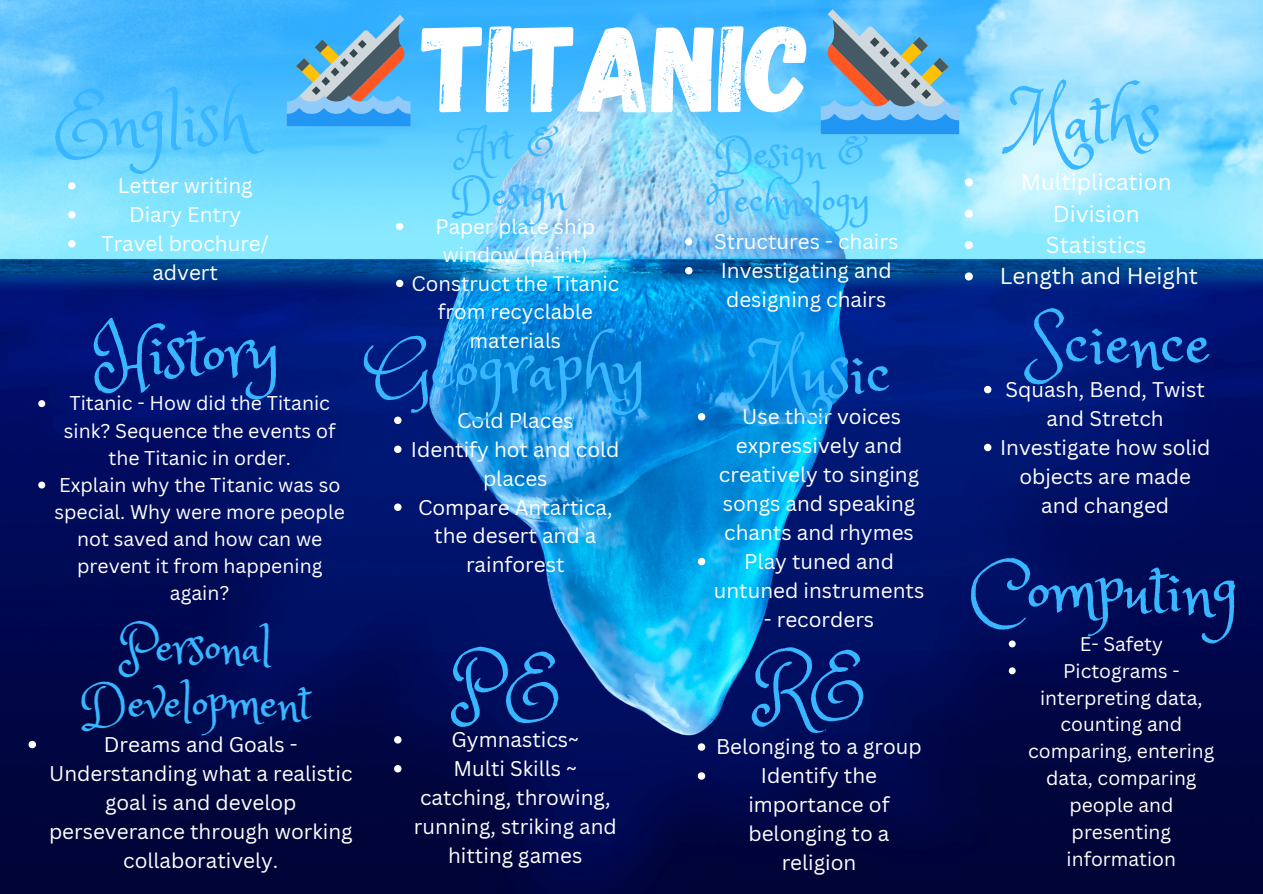
<style>
.page{position:relative;width:1263px;height:894px;background:#fff}
.page>*{position:absolute;margin:0;border:0;box-sizing:border-box;transform-origin:0 0}
.t1{font:122.7px "Gagalin";color:#fff}
.t2{font:69.9px "Princess Sofia";color:#38b6ff}
.t3{font:49.2px/56.2px "Princess Sofia";color:#38b6ff;text-align:center}
.t4{font:43.05px/49.1px "Princess Sofia";color:#38b6ff}
.t5{font:41.1px/47px "Princess Sofia";color:#38b6ff}
.t6{font:22.5px "Canva Sans";color:#fff}
.t7{font:20.7px/29px "Canva Sans";color:#fff;text-align:center}
.t8{font:20.4px/28.5px "Canva Sans";color:#fff;text-align:center}
.t9{font:19.35px/27.2px "Canva Sans";color:#fff;text-align:center}
.t10{font:19.2px/26.8px "Canva Sans";color:#fff;text-align:center}
</style>
<div class="page">
<img style="left:0;top:0;width:1263px;height:893px">
<svg style="left:821px;top:9px;width:138px;height:125px;background:#6ca9d0"></svg>
<svg style="left:287px;top:15px;width:123px;height:111px;background:#64a4cf"></svg>
<svg style="left:68px;top:182px;width:8px;height:7px"></svg>
<svg style="left:68px;top:211px;width:8px;height:7px"></svg>
<svg style="left:68px;top:240px;width:8px;height:7px"></svg>
<svg style="left:38px;top:400px;width:7px;height:7px"></svg>
<svg style="left:38px;top:481px;width:7px;height:7px"></svg>
<svg style="left:29px;top:740px;width:7px;height:8px"></svg>
<svg style="left:394px;top:416px;width:7px;height:8px"></svg>
<svg style="left:394px;top:445px;width:7px;height:8px"></svg>
<svg style="left:394px;top:503px;width:7px;height:8px"></svg>
<svg style="left:394px;top:735px;width:7px;height:8px"></svg>
<svg style="left:394px;top:764px;width:7px;height:8px"></svg>
<svg style="left:965px;top:178px;width:8px;height:8px"></svg>
<svg style="left:965px;top:209px;width:8px;height:9px"></svg>
<svg style="left:965px;top:241px;width:8px;height:8px"></svg>
<svg style="left:965px;top:272px;width:8px;height:8px"></svg>
<svg style="left:698px;top:413px;width:7px;height:7px"></svg>
<svg style="left:698px;top:557px;width:7px;height:8px"></svg>
<svg style="left:984px;top:386px;width:7px;height:7px"></svg>
<svg style="left:984px;top:443px;width:7px;height:8px"></svg>
<svg style="left:685px;top:238px;width:7px;height:7px"></svg>
<svg style="left:685px;top:267px;width:7px;height:7px"></svg>
<svg style="left:396px;top:223px;width:7px;height:7px"></svg>
<svg style="left:396px;top:280px;width:7px;height:7px"></svg>
<svg style="left:1009px;top:640px;width:7px;height:7px"></svg>
<svg style="left:1009px;top:667px;width:7px;height:7px"></svg>
<svg style="left:698px;top:743px;width:7px;height:7px"></svg>
<svg style="left:698px;top:772px;width:7px;height:7px"></svg>
<p class="t2" style="left:54px;top:76px;width:200px">English</p>
<p class="t7" style="left:118px;top:171px;width:136px">Letter writing</p>
<p class="t7" style="left:129px;top:199px;width:114px">Diary Entry</p>
<h3 class="t7" style="left:102px;top:228px;width:169px">Travel brochure/ advert</h3>
<p class="t2" style="left:95px;top:308px;width:186px">History</p>
<h3 class="t9" style="left:64px;top:389px;width:273px">Titanic - How did the Titanic sink? Sequence the events of the Titanic in order.</h3>
<h5 class="t9" style="left:55px;top:470px;width:292px">Explain why the Titanic was so special. Why were more people not saved and how can we prevent it from happening again?</h5>
<p class="t3" style="left:80px;top:615px;width:232px">Personal<br>Development</p>
<h5 class="t7" style="left:49px;top:729px;width:305px">Dreams and Goals -<br>Understanding what a realistic goal is and develop perseverance through working collaboratively.</h5>
<h1 class="t1" style="left:422px;top:-11px;width:391px">TITANIC</h1>
<h2 class="t4" style="left:451px;top:117px;width:117px">Art &amp;<br>Design</h2>
<h2 class="t5" style="left:710px;top:128px;width:161px">Design &amp;<br>Technology</h2>
<p class="t8" style="left:435px;top:211px;width:161px">Paper plate ship window (paint)</p>
<p class="t8" style="left:411px;top:268px;width:209px">Construct the Titanic from recyclable materials</p>
<h3 class="t7" style="left:714px;top:226px;width:186px">Structures - chairs</h3>
<h3 class="t7" style="left:721px;top:255px;width:172px;text-align:left">Investigating and designing chairs</h3>
<p class="t2" style="left:367px;top:323px;width:280px">Geography</p>
<p class="t2" style="left:750px;top:327px;width:143px">Music</p>
<p class="t7" style="left:719px;top:401px;width:202px">Use their voices expressively and creatively to singing songs and speaking chants and rhymes</p>
<p class="t7" style="left:714px;top:546px;width:212px">Play tuned and untuned instruments</p>
<p class="t7" style="left:764px;top:604px;width:112px">- recorders</p>
<p class="t7" style="left:457px;top:405px;width:118px">Cold Places</p>
<p class="t7" style="left:411px;top:434px;width:210px">Identify hot and cold places</p>
<p class="t7" style="left:418px;top:492px;width:196px">Compare Antartica, the desert and a rainforest</p>
<h3 class="t2" style="left:451px;top:638px;width:112px">PE</h3>
<h4 class="t2" style="left:757px;top:636px;width:111px">RE</h4>
<p class="t7" style="left:452px;top:724px;width:129px">Gymnastics~</p>
<p class="t7" style="left:414px;top:753px;width:205px">Multi Skills ~ catching, throwing, running, striking and hitting games</p>
<p class="t7" style="left:716px;top:731px;width:207px">Belonging to a group</p>
<p class="t7" style="left:748px;top:760px;width:143px">Identify the importance of belonging to a religion</p>
<p class="t2" style="left:1011px;top:75px;width:151px">Maths</p>
<p class="t6" style="left:1021px;top:166px;width:152px">Multiplication</p>
<p class="t6" style="left:1053px;top:197px;width:88px">Division</p>
<p class="t6" style="left:1046px;top:229px;width:102px">Statistics</p>
<p class="t6" style="left:1000px;top:260px;width:200px">Length and Height</p>
<p class="t2" style="left:1029px;top:298px;width:183px">Science</p>
<h3 class="t7" style="left:1005px;top:374px;width:201px">Squash, Bend, Twist and Stretch</h3>
<h3 class="t7" style="left:1000px;top:432px;width:212px">Investigate how solid objects are made and changed</h3>
<p class="t2" style="left:970px;top:545px;width:271px">Computing</p>
<p class="t10" style="left:1080px;top:629px;width:85px">E- Safety</p>
<p class="t10" style="left:1028px;top:656px;width:188px">Pictograms - interpreting data, counting and comparing, entering data, comparing people and presenting information</p>
</div>
